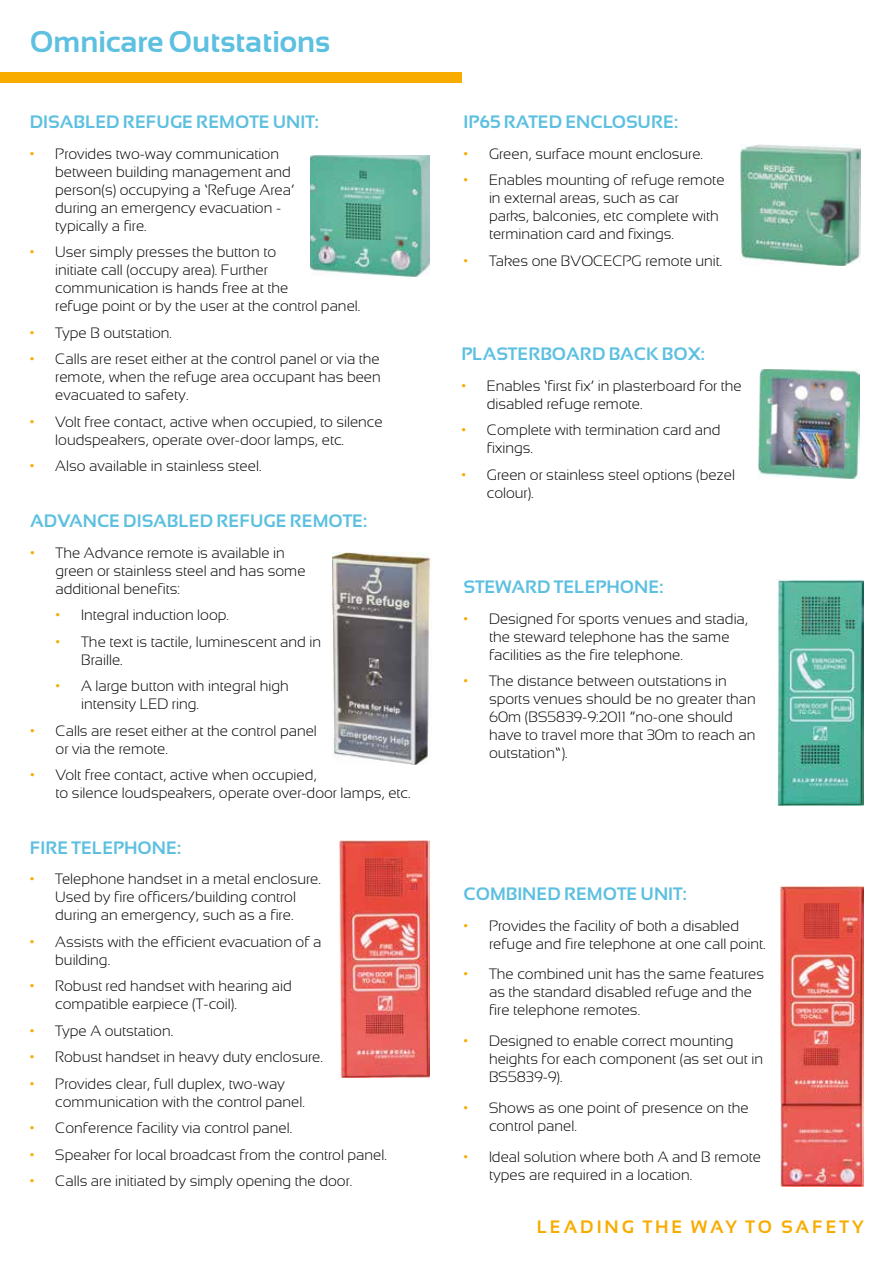
<style>
.page{position:relative;width:893px;height:1263px;background:#fff}
.page>*{position:absolute;margin:0;border:0;box-sizing:border-box;transform-origin:0 0}
.t1{font:700 30px "Sansation";color:#5dc0e0}
.t2{font:700 18px "Sansation";color:#5dc0e0}
.t3{font:700 18px "Sansation";letter-spacing:.16em;color:#f8ac00}
.t4{font:300 15px/18px "Sansation";color:#000}
.s1{color:#f8ac00}
</style>
<div class="page">
<img style="left:310px;top:155px;width:120px;height:122px">
<img style="left:332px;top:552px;width:100px;height:212px">
<img style="left:339px;top:840px;width:90px;height:237px">
<img style="left:780px;top:887px;width:83px;height:299px">
<img style="left:778px;top:579px;width:85px;height:226px">
<img style="left:758px;top:369px;width:102px;height:110px">
<img style="left:741px;top:144px;width:119px;height:122px">
<div style="left:0;top:72px;width:461px;height:11px;background:#f8ac00"></div>
<h1 class="t1" style="left:30px;top:25px;width:302px">Omnicare Outstations</h1>
<p class="t2" style="left:30px;top:112px;width:291px">DISABLED REFUGE REMOTE UNIT:</p>
<p class="t4" style="left:55px;top:145px;width:241px;text-indent:-26px"><span class="s1">•</span> Provides two-way communication between building management and person(s) occupying a ‘Refuge Area’ during an emergency evacuation - typically a fire.</p>
<p class="t4" style="left:55px;top:243px;width:307px;text-indent:-26px"><span class="s1">•</span> User simply presses the button to<br>initiate call (occupy area). Further communication is hands free at the<br>refuge point or by the user at the control panel.</p>
<p class="t4" style="left:30px;top:324px;width:144px"><span class="s1">•</span> Type B outstation.</p>
<p class="t4" style="left:55px;top:350px;width:327px;text-align:justify;text-indent:-26px"><span class="s1">•</span> Calls are reset either at the control panel or via the remote, when the refuge area occupant has been evacuated to safety.</p>
<p class="t4" style="left:55px;top:413px;width:329px;text-indent:-26px"><span class="s1">•</span> Volt free contact, active when occupied, to silence loudspeakers, operate over-door lamps, etc.</p>
<p class="t4" style="left:30px;top:457px;width:233px"><span class="s1">•</span> Also available in stainless steel.</p>
<p class="t2" style="left:30px;top:510px;width:339px">ADVANCE DISABLED REFUGE REMOTE:</p>
<p class="t4" style="left:56px;top:543px;width:252px;text-indent:-26px"><span class="s1">•</span> The Advance remote is available in green or stainless steel and has some additional benefits:</p>
<p class="t4" style="left:56px;top:606px;width:175px"><span class="s1">•</span> Integral induction loop.</p>
<p class="t4" style="left:81px;top:632px;width:242px;text-indent:-26px"><span class="s1">•</span> The text is tactile, luminescent and in<br>Braille.</p>
<p class="t4" style="left:81px;top:677px;width:209px;text-indent:-26px"><span class="s1">•</span> A large button with integral high intensity LED ring.</p>
<p class="t4" style="left:56px;top:721px;width:263px;text-indent:-26px"><span class="s1">•</span> Calls are reset either at the control panel or via the remote.</p>
<p class="t4" style="left:56px;top:766px;width:356px;text-indent:-26px"><span class="s1">•</span> Volt free contact, active when occupied,<br>to silence loudspeakers, operate over-door lamps, etc.</p>
<p class="t2" style="left:30px;top:837px;width:153px">FIRE TELEPHONE:</p>
<p class="t4" style="left:30px;top:870px;width:293px;text-align:center"><span class="s1">•</span> Telephone handset in a metal enclosure.<br>Used by fire officers/building control<br>during an emergency, such as a fire.</p>
<p class="t4" style="left:55px;top:933px;width:268px;text-indent:-26px"><span class="s1">•</span> Assists with the efficient evacuation of a building.</p>
<p class="t4" style="left:55px;top:977px;width:238px;text-indent:-26px"><span class="s1">•</span> Robust red handset with hearing aid compatible earpiece (T-coil).</p>
<p class="t4" style="left:30px;top:1022px;width:145px"><span class="s1">•</span> Type A outstation.</p>
<p class="t4" style="left:30px;top:1048px;width:295px"><span class="s1">•</span> Robust handset in heavy duty enclosure.</p>
<p class="t4" style="left:55px;top:1075px;width:251px;text-indent:-26px"><span class="s1">•</span> Provides clear, full duplex, two-way communication with the control panel.</p>
<p class="t4" style="left:30px;top:1119px;width:264px"><span class="s1">•</span> Conference facility via control panel.</p>
<p class="t4" style="left:30px;top:1146px;width:359px"><span class="s1">•</span> Speaker for local broadcast from the control panel.</p>
<p class="t4" style="left:30px;top:1172px;width:324px"><span class="s1">•</span> Calls are initiated by simply opening the door.</p>
<p class="t2" style="left:463px;top:112px;width:216px">IP65 RATED ENCLOSURE:</p>
<p class="t4" style="left:463px;top:145px;width:241px"><span class="s1">•</span> Green, surface mount enclosure.</p>
<p class="t4" style="left:489px;top:171px;width:237px;text-indent:-26px"><span class="s1">•</span> Enables mounting of refuge remote in external areas, such as car<br>parks, balconies, etc complete with termination card and fixings.</p>
<p class="t4" style="left:463px;top:252px;width:260px"><span class="s1">•</span> Takes one BVOCECPG remote unit.</p>
<p class="t2" style="left:461px;top:344px;width:245px">PLASTERBOARD BACK BOX:</p>
<p class="t4" style="left:487px;top:377px;width:256px;text-indent:-26px"><span class="s1">•</span> Enables ‘first fix’ in plasterboard for the disabled refuge remote.</p>
<p class="t4" style="left:487px;top:421px;width:235px;text-indent:-26px"><span class="s1">•</span> Complete with termination card and fixings.</p>
<p class="t4" style="left:487px;top:466px;width:250px;text-indent:-26px"><span class="s1">•</span> Green or stainless steel options (bezel colour).</p>
<p class="t2" style="left:463px;top:577px;width:201px">STEWARD TELEPHONE:</p>
<p class="t4" style="left:489px;top:610px;width:261px;text-indent:-26px"><span class="s1">•</span> Designed for sports venues and stadia, the steward telephone has the same facilities as the fire telephone.</p>
<p class="t4" style="left:489px;top:672px;width:268px;text-indent:-26px"><span class="s1">•</span> The distance between outstations in sports venues should be no greater than 60m (BS5839-9:2011 “no-one should have to travel more that 30m to reach an outstation”).</p>
<p class="t2" style="left:463px;top:883px;width:225px">COMBINED REMOTE UNIT:</p>
<p class="t4" style="left:489px;top:916px;width:278px;text-indent:-26px"><span class="s1">•</span> Provides the facility of both a disabled refuge and fire telephone at one call point.</p>
<p class="t4" style="left:489px;top:965px;width:277px;text-indent:-26px"><span class="s1">•</span> The combined unit has the same features as the standard disabled refuge and the fire telephone remotes.</p>
<p class="t4" style="left:489px;top:1032px;width:276px;text-indent:-26px"><span class="s1">•</span> Designed to enable correct mounting heights for each component (as set out in<br>BS5839-9).</p>
<p class="t4" style="left:489px;top:1099px;width:261px;text-indent:-26px"><span class="s1">•</span> Shows as one point of presence on the control panel.</p>
<p class="t4" style="left:489px;top:1147px;width:274px;text-indent:-26px"><span class="s1">•</span> Ideal solution where both A and B remote types are required in a location.</p>
<p class="t3" style="left:537px;top:1217px;width:328px">LEADING THE WAY TO SAFETY</p>
</div>
